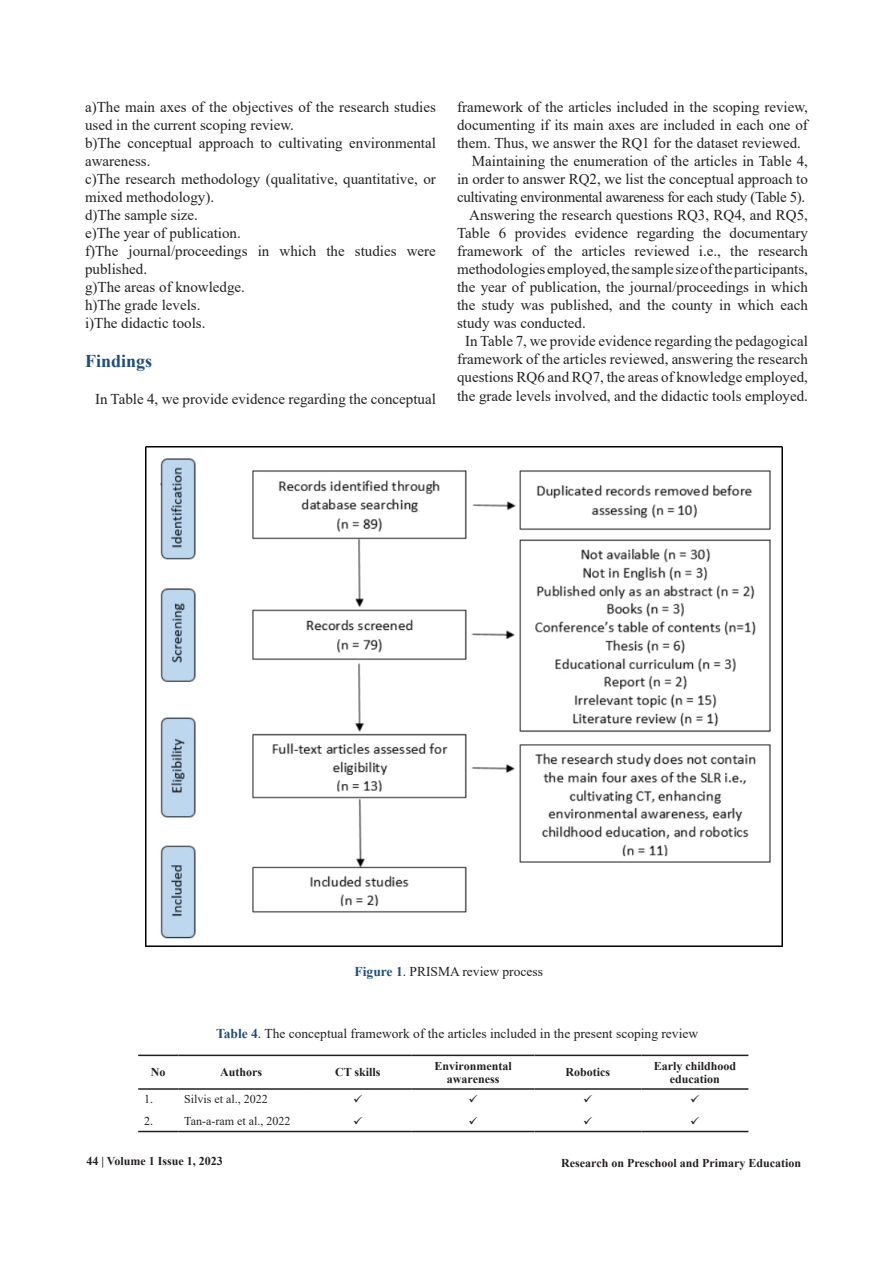
<style>
.page{position:relative;width:893px;height:1263px;background:#fff}
.page>*{position:absolute;margin:0;border:0;box-sizing:border-box;transform-origin:0 0}
.t1{font:700 18px "Times New Roman";color:#1f4e79}
.t2{font:15px/18px "Times New Roman";color:#231f20}
.t3{font:13.5px "Times New Roman";color:#231f20}
.t4{font:700 12px/13.5px "Times New Roman";color:#231f20;text-align:center}
.t5{font:12px "Times New Roman";color:#222}
.t6{font:12px "Times New Roman";color:#231f20}
.s1{font-weight:700;color:#1f4e79}
</style>
<div class="page">
<img style="left:145px;top:446px;width:638px;height:500px">
<hr style="left:138px;top:1054px;width:40px;height:2px;background:#231f20">
<hr style="left:178px;top:1054px;width:126px;height:2px;background:#231f20">
<hr style="left:304px;top:1054px;width:108px;height:2px;background:#231f20">
<hr style="left:412px;top:1054px;width:122px;height:2px;background:#231f20">
<hr style="left:534px;top:1054px;width:107px;height:2px;background:#231f20">
<hr style="left:641px;top:1054px;width:107px;height:2px;background:#231f20">
<hr style="left:138px;top:1088px;width:40px;height:2px;background:#231f20">
<hr style="left:178px;top:1088px;width:126px;height:2px;background:#231f20">
<hr style="left:304px;top:1088px;width:108px;height:2px;background:#231f20">
<hr style="left:412px;top:1088px;width:122px;height:2px;background:#231f20">
<hr style="left:534px;top:1088px;width:107px;height:2px;background:#231f20">
<hr style="left:641px;top:1088px;width:107px;height:2px;background:#231f20">
<hr style="left:138px;top:1131px;width:40px;height:1px;background:#231f20">
<hr style="left:178px;top:1131px;width:126px;height:1px;background:#231f20">
<hr style="left:304px;top:1131px;width:108px;height:1px;background:#231f20">
<hr style="left:412px;top:1131px;width:122px;height:1px;background:#231f20">
<hr style="left:534px;top:1131px;width:107px;height:1px;background:#231f20">
<hr style="left:641px;top:1131px;width:107px;height:1px;background:#231f20">
<p class="t2" style="left:85px;top:98px;width:352px">a)The main axes of the objectives of the research studies used in the current scoping review.</p>
<p class="t2" style="left:85px;top:134px;width:352px">b)The conceptual approach to cultivating environmental awareness.</p>
<p class="t2" style="left:85px;top:170px;width:352px">c)The research methodology (qualitative, quantitative, or mixed methodology).</p>
<p class="t2" style="left:85px;top:206px;width:114px">d)The sample size.</p>
<p class="t2" style="left:85px;top:224px;width:157px">e)The year of publication.</p>
<p class="t2" style="left:85px;top:242px;width:352px">f)The journal/proceedings in which the studies were published.</p>
<p class="t2" style="left:85px;top:278px;width:161px">g)The areas of knowledge.</p>
<p class="t2" style="left:85px;top:296px;width:117px">h)The grade levels.</p>
<p class="t2" style="left:85px;top:314px;width:122px">i)The didactic tools.</p>
<p class="t1" style="left:85px;top:348px;width:69px">Findings</p>
<p class="t2" style="left:95px;top:389px;width:342px">In Table 4, we provide evidence regarding the conceptual</p>
<p class="t2" style="left:457px;top:98px;width:352px;text-align:justify">framework of the articles included in the scoping review, documenting if its main axes are included in each one of them. Thus, we answer the RQ1 for the dataset reviewed.</p>
<p class="t2" style="left:457px;top:152px;width:352px;text-align:justify;text-indent:15px">Maintaining the enumeration of the articles in Table 4, in order to answer RQ2, we list the conceptual approach to cultivating environmental awareness for each study (Table 5).</p>
<p class="t2" style="left:457px;top:206px;width:352px;text-align:justify;text-indent:12px">Answering the research questions RQ3, RQ4, and RQ5, Table 6 provides evidence regarding the documentary framework of the articles reviewed i.e., the research methodologies employed, the sample size of the participants, the year of publication, the journal/proceedings in which the study was published, and the county in which each study was conducted.</p>
<p class="t2" style="left:457px;top:332px;width:352px;text-align:center">In Table 7, we provide evidence regarding the pedagogical framework of the articles reviewed, answering the research questions RQ6 and RQ7, the areas of knowledge employed, the grade levels involved, and the didactic tools employed.</p>
<p class="t3" style="left:355px;top:961px;width:190px"><span class="s1">Figure 1</span>. PRISMA review process</p>
<p class="t3" style="left:216px;top:1023px;width:484px"><span class="s1">Table 4</span>. The conceptual framework of the articles included in the present scoping review</p>
<p class="t4" style="left:151px;top:1065px;width:16px">No</p>
<p class="t4" style="left:220px;top:1065px;width:43px">Authors</p>
<p class="t4" style="left:335px;top:1065px;width:47px">CT skills</p>
<p class="t4" style="left:435px;top:1058px;width:79px">Environmental awareness</p>
<p class="t4" style="left:566px;top:1065px;width:46px">Robotics</p>
<p class="t4" style="left:654px;top:1058px;width:84px">Early childhood education</p>
<p class="t6" style="left:144px;top:1091px;width:10px">1.</p>
<p class="t5" style="left:184px;top:1091px;width:85px">Silvis et al., 2022</p>
<p class="t6" style="left:144px;top:1112px;width:10px">2.</p>
<p class="t5" style="left:184px;top:1112px;width:108px">Tan-a-ram et al., 2022</p>
<p class="t4" style="left:86px;top:1154px;width:138px">44 | Volume 1 Issue 1, 2023</p>
<p class="t4" style="left:561px;top:1155px;width:241px">Research on Preschool and Primary Education</p>
</div>
